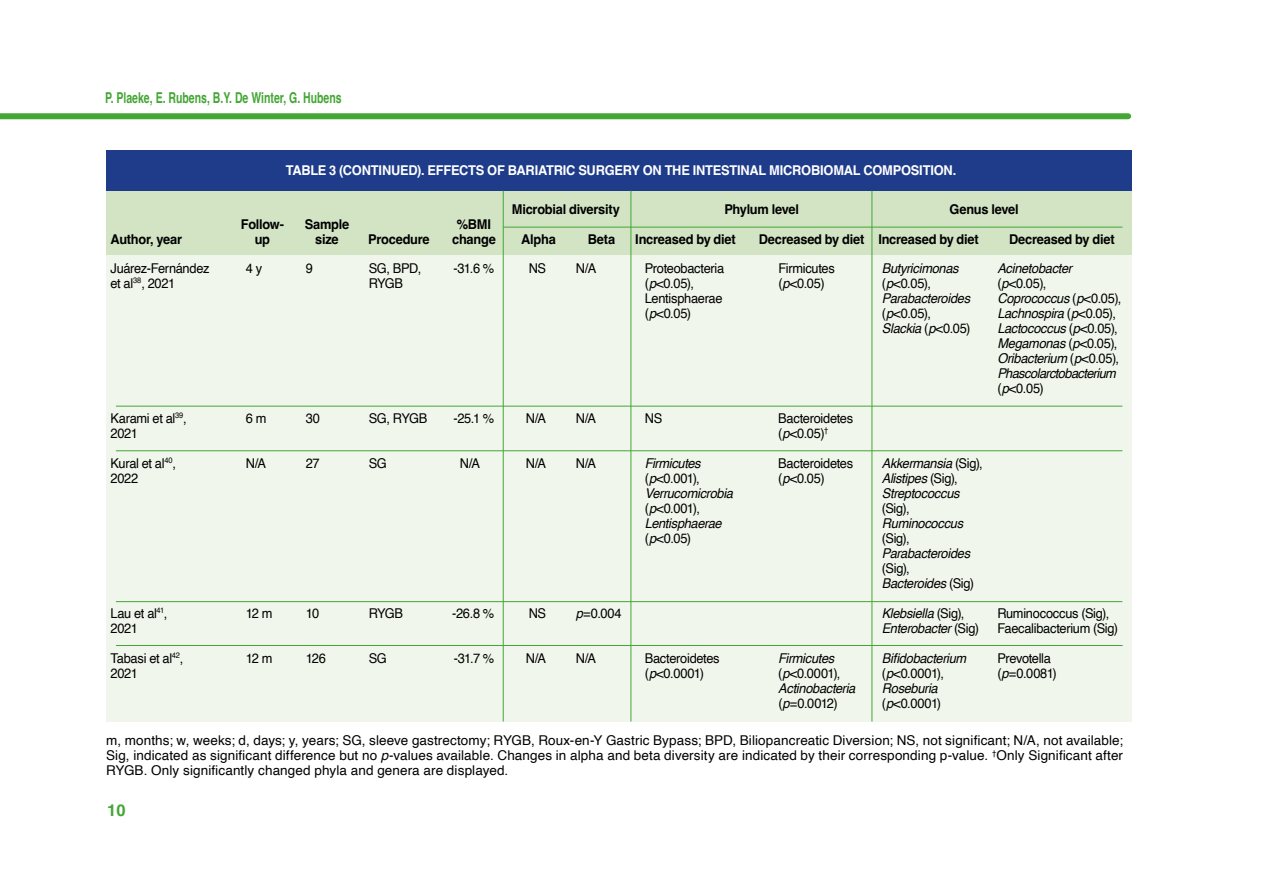
<style>
.page{position:relative;width:1263px;height:893px;background:#fff}
.page>*{position:absolute;margin:0;border:0;box-sizing:border-box;transform-origin:0 0}
.t1{font:700 16.5px "Helvetica";color:#44a635}
.t2{font:700 15px "Helvetica";color:#44a635;scale:.7 1}
.t3{font:13.5px/15px "Helvetica";letter-spacing:-.02em;color:#000;scale:.95 1}
.t4{font:italic 13.5px/15px "Helvetica";letter-spacing:-.025em;color:#000;scale:.95 1}
.t5{font:13.5px/15px "Helvetica";letter-spacing:-.02em;color:#000;text-align:justify}
.t6{font:700 13.5px "Helvetica";letter-spacing:-.02em;color:#000;scale:.95 1}
.t7{font:700 13.5px "Helvetica";letter-spacing:-.015em;color:#fff;scale:.95 1}
.s1{font-style:italic}
.s2{font-style:normal}
</style>
<div class="page">
<div style="left:0;top:113px;width:1128px;height:6px;background:#44a635"></div>
<div style="left:107px;top:150px;width:1025px;height:41px;background:#1f3c8b"></div>
<div style="left:107px;top:191px;width:1025px;height:64px;background:#d3e4c4"></div>
<div style="left:107px;top:255px;width:1025px;height:466px;background:#f1f6ec"></div>
<hr style="left:116px;top:450px;width:1006px;height:1px;background:#44a635">
<hr style="left:503px;top:227px;width:619px;height:1px;background:#44a635">
<hr style="left:116px;top:406px;width:1006px;height:1px;background:#44a635">
<hr style="left:116px;top:601px;width:1006px;height:1px;background:#44a635">
<hr style="left:503px;top:191px;width:1px;height:530px;background:#44a635">
<hr style="left:630px;top:191px;width:1px;height:530px;background:#44a635">
<hr style="left:871px;top:191px;width:1px;height:530px;background:#44a635">
<hr style="left:116px;top:645px;width:1006px;height:1px;background:#44a635">
<p class="t2" style="left:105px;top:88px;width:340px">P. Plaeke, E. Rubens, B.Y. De Winter, G. Hubens</p>
<p class="t7" style="left:286px;top:162px;width:707px">TABLE 3 (CONTINUED). EFFECTS OF BARIATRIC SURGERY ON THE INTESTINAL MICROBIOMAL COMPOSITION.</p>
<p class="t6" style="left:512px;top:201px;width:115px">Microbial diversity</p>
<p class="t6" style="left:724px;top:201px;width:80px">Phylum level</p>
<p class="t6" style="left:949px;top:201px;width:74px">Genus level</p>
<p class="t6" style="left:241px;top:216px;width:47px">Follow-</p>
<p class="t6" style="left:305px;top:216px;width:48px">Sample</p>
<p class="t6" style="left:457px;top:216px;width:38px">%BMI</p>
<p class="t6" style="left:110px;top:231px;width:77px">Author, year</p>
<p class="t6" style="left:255px;top:231px;width:18px">up</p>
<p class="t6" style="left:315px;top:231px;width:26px">size</p>
<p class="t6" style="left:368px;top:231px;width:66px">Procedure</p>
<p class="t6" style="left:452px;top:231px;width:48px">change</p>
<p class="t6" style="left:521px;top:231px;width:38px">Alpha</p>
<p class="t6" style="left:588px;top:231px;width:30px">Beta</p>
<p class="t6" style="left:635px;top:231px;width:107px">Increased by diet</p>
<p class="t6" style="left:759px;top:231px;width:233px">Decreased by diet Increased by diet</p>
<p class="t6" style="left:1009px;top:231px;width:113px">Decreased by diet</p>
<p class="t3" style="left:110px;top:261px;width:106px">Juárez-Fernández</p>
<p class="t3" style="left:246px;top:261px;width:19px">4 y</p>
<p class="t3" style="left:306px;top:261px;width:9px">9</p>
<p class="t3" style="left:369px;top:261px;width:57px">SG, BPD,</p>
<p class="t3" style="left:453px;top:261px;width:45px">-31.6 %</p>
<p class="t3" style="left:529px;top:261px;width:20px">NS</p>
<p class="t3" style="left:576px;top:261px;width:23px">N/A</p>
<p class="t3" style="left:645px;top:261px;width:85px">Proteobacteria</p>
<p class="t3" style="left:778px;top:261px;width:61px">Firmicutes</p>
<p class="t4" style="left:882px;top:261px;width:82px">Butyricimonas</p>
<p class="t4" style="left:997px;top:261px;width:80px">Acinetobacter</p>
<p class="t3" style="left:110px;top:276px;width:70px">et al<sup>38</sup>, 2021</p>
<p class="t3" style="left:369px;top:276px;width:38px">RYGB</p>
<p class="t3" style="left:645px;top:276px;width:53px">(<span class="s1">p</span>&lt;0.05),</p>
<p class="t3" style="left:778px;top:276px;width:50px">(<span class="s1">p</span>&lt;0.05)</p>
<p class="t3" style="left:882px;top:276px;width:53px">(<span class="s1">p</span>&lt;0.05),</p>
<p class="t3" style="left:997px;top:276px;width:53px">(<span class="s1">p</span>&lt;0.05),</p>
<p class="t3" style="left:645px;top:291px;width:83px">Lentisphaerae</p>
<p class="t4" style="left:882px;top:291px;width:94px">Parabacteroides</p>
<p class="t4" style="left:997px;top:291px;width:132px">Coprococcus <span class="s2">(</span>p<span class="s2">&lt;0.05),</span></p>
<p class="t3" style="left:645px;top:306px;width:50px">(<span class="s1">p</span>&lt;0.05)</p>
<p class="t3" style="left:882px;top:306px;width:53px">(<span class="s1">p</span>&lt;0.05),</p>
<p class="t4" style="left:997px;top:306px;width:126px">Lachnospira <span class="s2">(</span>p<span class="s2">&lt;0.05),</span></p>
<p class="t4" style="left:882px;top:321px;width:95px">Slackia <span class="s2">(</span>p<span class="s2">&lt;0.05)</span></p>
<p class="t4" style="left:997px;top:321px;width:130px">Lactococcus <span class="s2">(</span>p<span class="s2">&lt;0.05),<br></span>Megamonas <span class="s2">(</span>p<span class="s2">&lt;0.05),<br></span>Oribacterium <span class="s2">(</span>p<span class="s2">&lt;0.05),<br></span>Phascolarctobacterium <span class="s2">(</span>p<span class="s2">&lt;0.05)</span></p>
<p class="t3" style="left:111px;top:411px;width:82px">Karami et al<sup>39</sup>,</p>
<p class="t3" style="left:246px;top:411px;width:23px">6 m</p>
<p class="t3" style="left:306px;top:411px;width:16px">30</p>
<p class="t3" style="left:369px;top:411px;width:63px">SG, RYGB</p>
<p class="t3" style="left:453px;top:411px;width:44px">-25.1 %</p>
<p class="t3" style="left:526px;top:411px;width:23px">N/A</p>
<p class="t3" style="left:576px;top:411px;width:23px">N/A</p>
<p class="t3" style="left:645px;top:411px;width:20px">NS</p>
<p class="t3" style="left:778px;top:411px;width:80px">Bacteroidetes</p>
<p class="t3" style="left:110px;top:426px;width:30px">2021</p>
<p class="t3" style="left:778px;top:426px;width:54px">(<span class="s1">p</span>&lt;0.05)<sup>†</sup></p>
<p class="t3" style="left:110px;top:456px;width:71px">Kural et al<sup>40</sup>,</p>
<p class="t3" style="left:246px;top:456px;width:23px">N/A</p>
<p class="t3" style="left:306px;top:456px;width:16px">27</p>
<p class="t3" style="left:369px;top:456px;width:21px">SG</p>
<p class="t3" style="left:460px;top:456px;width:23px">N/A</p>
<p class="t3" style="left:526px;top:456px;width:23px">N/A</p>
<p class="t3" style="left:576px;top:456px;width:23px">N/A</p>
<p class="t4" style="left:645px;top:456px;width:60px">Firmicutes</p>
<p class="t3" style="left:778px;top:456px;width:80px">Bacteroidetes</p>
<p class="t4" style="left:882px;top:456px;width:108px">Akkermansia <span class="s2">(Sig),</span></p>
<p class="t3" style="left:110px;top:471px;width:31px">2022</p>
<p class="t3" style="left:645px;top:471px;width:59px">(<span class="s1">p</span>&lt;0.001),</p>
<p class="t3" style="left:778px;top:471px;width:50px">(<span class="s1">p</span>&lt;0.05)</p>
<p class="t4" style="left:882px;top:471px;width:81px">Alistipes <span class="s2">(Sig),</span></p>
<p class="t4" style="left:645px;top:486px;width:94px">Verrucomicrobia</p>
<p class="t4" style="left:882px;top:486px;width:83px">Streptococcus</p>
<p class="t3" style="left:645px;top:501px;width:59px">(<span class="s1">p</span>&lt;0.001),</p>
<p class="t3" style="left:882px;top:501px;width:31px">(Sig),</p>
<p class="t4" style="left:645px;top:516px;width:82px">Lentisphaerae</p>
<p class="t4" style="left:882px;top:516px;width:87px">Ruminococcus</p>
<p class="t3" style="left:645px;top:531px;width:50px">(<span class="s1">p</span>&lt;0.05)</p>
<p class="t3" style="left:882px;top:531px;width:31px">(Sig),</p>
<p class="t4" style="left:882px;top:546px;width:94px">Parabacteroides</p>
<p class="t3" style="left:882px;top:561px;width:99px">(Sig),<br><span class="s1">Bacteroides</span> (Sig)</p>
<p class="t3" style="left:111px;top:606px;width:61px">Lau et al<sup>41</sup>,</p>
<p class="t3" style="left:246px;top:606px;width:30px">12 m</p>
<p class="t3" style="left:306px;top:606px;width:16px">10</p>
<p class="t3" style="left:369px;top:606px;width:38px">RYGB</p>
<p class="t3" style="left:452px;top:606px;width:46px">-26.8 %</p>
<p class="t3" style="left:529px;top:606px;width:20px">NS</p>
<p class="t3" style="left:576px;top:606px;width:50px"><span class="s1">p</span>=0.004</p>
<p class="t4" style="left:882px;top:606px;width:89px">Klebsiella <span class="s2">(Sig),</span></p>
<p class="t3" style="left:997px;top:606px;width:119px">Ruminococcus (Sig),</p>
<p class="t3" style="left:110px;top:621px;width:30px">2021</p>
<p class="t4" style="left:882px;top:621px;width:104px">Enterobacter <span class="s2">(Sig)</span></p>
<p class="t3" style="left:997px;top:621px;width:129px">Faecalibacterium (Sig)</p>
<p class="t3" style="left:110px;top:651px;width:78px">Tabasi et al<sup>42</sup>,</p>
<p class="t3" style="left:246px;top:651px;width:30px">12 m</p>
<p class="t3" style="left:306px;top:651px;width:23px">126</p>
<p class="t3" style="left:369px;top:651px;width:21px">SG</p>
<p class="t3" style="left:454px;top:651px;width:44px">-31.7 %</p>
<p class="t3" style="left:526px;top:651px;width:23px">N/A</p>
<p class="t3" style="left:576px;top:651px;width:23px">N/A</p>
<p class="t3" style="left:645px;top:651px;width:80px">Bacteroidetes</p>
<p class="t4" style="left:778px;top:651px;width:60px">Firmicutes</p>
<p class="t4" style="left:882px;top:651px;width:90px">Bifidobacterium</p>
<p class="t3" style="left:997px;top:651px;width:58px">Prevotella</p>
<p class="t3" style="left:110px;top:666px;width:30px">2021</p>
<p class="t3" style="left:645px;top:666px;width:64px">(<span class="s1">p</span>&lt;0.0001)</p>
<p class="t3" style="left:778px;top:666px;width:67px">(<span class="s1">p</span>&lt;0.0001),</p>
<p class="t3" style="left:882px;top:666px;width:67px">(<span class="s1">p</span>&lt;0.0001),</p>
<p class="t3" style="left:997px;top:666px;width:64px">(<span class="s1">p</span>=0.0081)</p>
<p class="t4" style="left:778px;top:681px;width:83px">Actinobacteria</p>
<p class="t4" style="left:882px;top:681px;width:60px">Roseburia</p>
<p class="t3" style="left:778px;top:696px;width:64px">(<span class="s1">p</span>=0.0012)</p>
<p class="t3" style="left:882px;top:696px;width:64px">(<span class="s1">p</span>&lt;0.0001)</p>
<p class="t5" style="left:106px;top:733px;width:1018px">m, months; w, weeks; d, days; y, years; SG, sleeve gastrectomy; RYGB, Roux-en-Y Gastric Bypass; BPD, Biliopancreatic Diversion; NS, not significant; N/A, not available; Sig, indicated as significant difference but no <span class="s1">p</span>-values available. Changes in alpha and beta diversity are indicated by their corresponding p-value. <sup>†</sup>Only Significant after RYGB. Only significantly changed phyla and genera are displayed.</p>
<p class="t1" style="left:107px;top:800px;width:20px">10</p>
</div>
